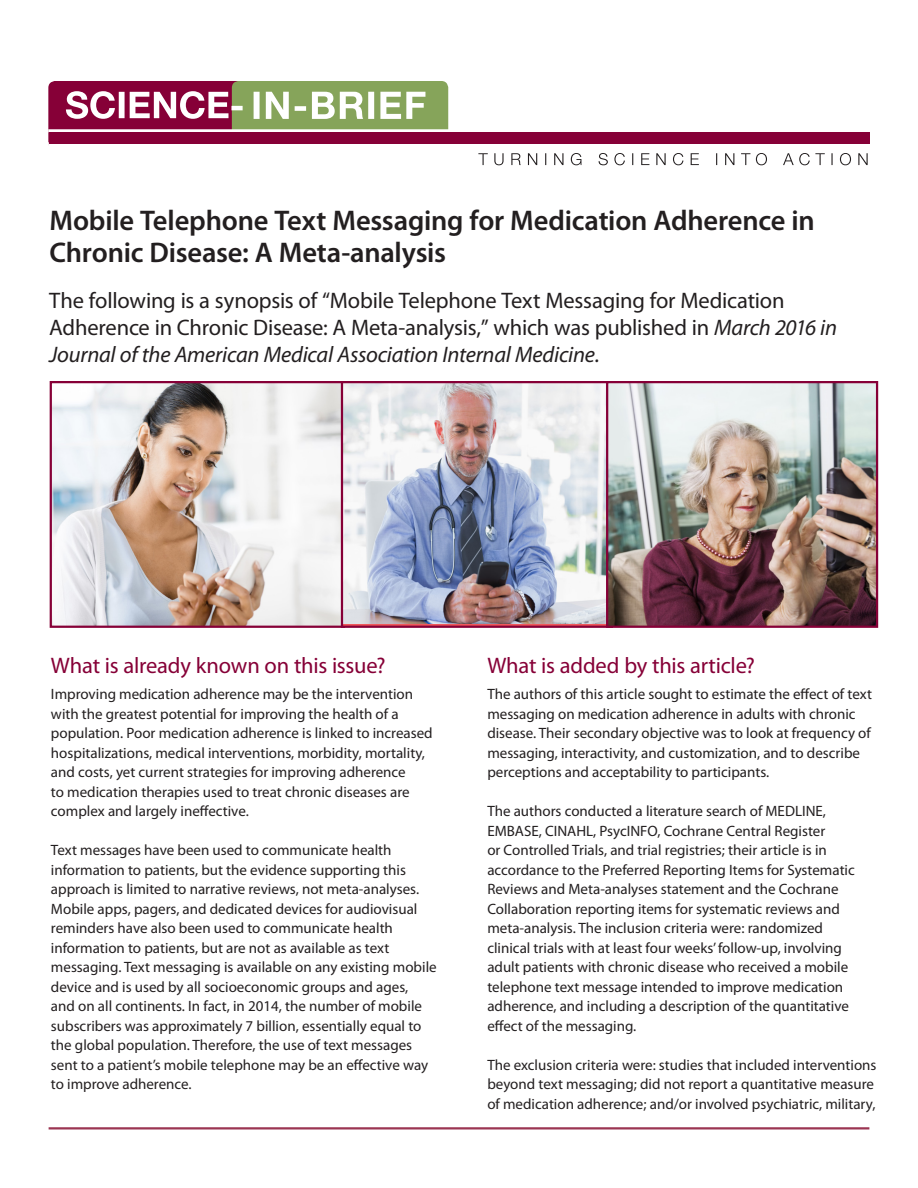
<style>
.page{position:relative;width:918px;height:1188px;background:#fff}
.page>*{position:absolute;margin:0;border:0;box-sizing:border-box;transform-origin:0 0}
.t1{font:600 28.5px/31.5px "Myriad Pro";letter-spacing:-.01em;color:#231f20}
.t2{font:22.5px/27px "Myriad Pro";letter-spacing:-.01em;color:#231f20}
.t3{font:22.5px "Myriad Pro";letter-spacing:-.01em;color:#860037}
.t4{font:15px/19.5px "Myriad Pro";color:#231f20}
.s1{font-style:italic}
</style>
<div class="page">
<div style="left:48px;top:81px;width:199px;height:69px;background:#860037;border-radius:7px"></div>
<div style="left:232px;top:81px;width:216px;height:70px;background:#86a45a;border-radius:7px"></div>
<svg style="left:66px;top:91px;width:177px;height:28px"></svg>
<svg style="left:254px;top:92px;width:171px;height:27px"></svg>
<div style="left:48px;top:142px;width:748px;height:16px;background:#fff"></div>
<hr style="left:48px;top:129px;width:402px;height:3px;background:#fff">
<svg style="left:478px;top:153px;width:390px;height:12px"></svg>
<div style="left:49px;top:132px;width:820px;height:12px;background:#860037"></div>
<img style="left:53px;top:384px;width:288px;height:241px">
<div style="left:50px;top:381px;width:295px;height:247px;border:2px solid #860037"></div>
<img style="left:344px;top:384px;width:262px;height:239px">
<div style="left:341px;top:381px;width:272px;height:247px;border:2px solid #860037"></div>
<img style="left:609px;top:384px;width:266px;height:241px">
<div style="left:606px;top:381px;width:272px;height:247px;border:2px solid #860037"></div>
<hr style="left:49px;top:1127px;width:820px;height:3px;background:#9b3552">
<h1 class="t1" style="left:50px;top:205px;width:767px">Mobile Telephone Text Messaging for Medication Adherence in<br>Chronic Disease: A Meta-analysis</h1>
<h2 class="t2" style="left:49px;top:288px;width:789px">The following is a synopsis of “Mobile Telephone Text Messaging for Medication<br>Adherence in Chronic Disease: A Meta-analysis,” which was published in <span class="s1">March 2016 in<br>Journal of the American Medical Association Internal Medicine.</span></h2>
<h3 class="t3" style="left:51px;top:653px;width:336px">What is already known on this issue?</h3>
<p class="t4" style="left:51px;top:685px;width:383px">Improving medication adherence may be the intervention with the greatest potential for improving the health of a population. Poor medication adherence is linked to increased hospitalizations, medical interventions, morbidity, mortality, and costs, yet current strategies for improving adherence<br>to medication therapies used to treat chronic diseases are complex and largely ineffective.</p>
<p class="t4" style="left:51px;top:841px;width:387px">Text messages have been used to communicate health information to patients, but the evidence supporting this approach is limited to narrative reviews, not meta-analyses.<br>Mobile apps, pagers, and dedicated devices for audiovisual reminders have also been used to communicate health information to patients, but are not as available as text messaging. Text messaging is available on any existing mobile device and is used by all socioeconomic groups and ages,<br>and on all continents. In fact, in 2014, the number of mobile subscribers was approximately 7 billion, essentially equal to the global population. Therefore, the use of text messages sent to a patient’s mobile telephone may be an effective way to improve adherence.</p>
<h3 class="t3" style="left:487px;top:653px;width:269px">What is added by this article?</h3>
<p class="t4" style="left:487px;top:685px;width:386px">The authors of this article sought to estimate the effect of text messaging on medication adherence in adults with chronic disease. Their secondary objective was to look at frequency of messaging, interactivity, and customization, and to describe perceptions and acceptability to participants.</p>
<p class="t4" style="left:487px;top:802px;width:369px">The authors conducted a literature search of MEDLINE, EMBASE, CINAHL, PsycINFO, Cochrane Central Register<br>or Controlled Trials, and trial registries; their article is in accordance to the Preferred Reporting Items for Systematic Reviews and Meta-analyses statement and the Cochrane Collaboration reporting items for systematic reviews and meta-analysis. The inclusion criteria were: randomized clinical trials with at least four weeks’ follow-up, involving adult patients with chronic disease who received a mobile telephone text message intended to improve medication adherence, and including a description of the quantitative effect of the messaging.</p>
<p class="t4" style="left:487px;top:1055px;width:391px">The exclusion criteria were: studies that included interventions beyond text messaging; did not report a quantitative measure of medication adherence; and/or involved psychiatric, military,</p>
</div>
